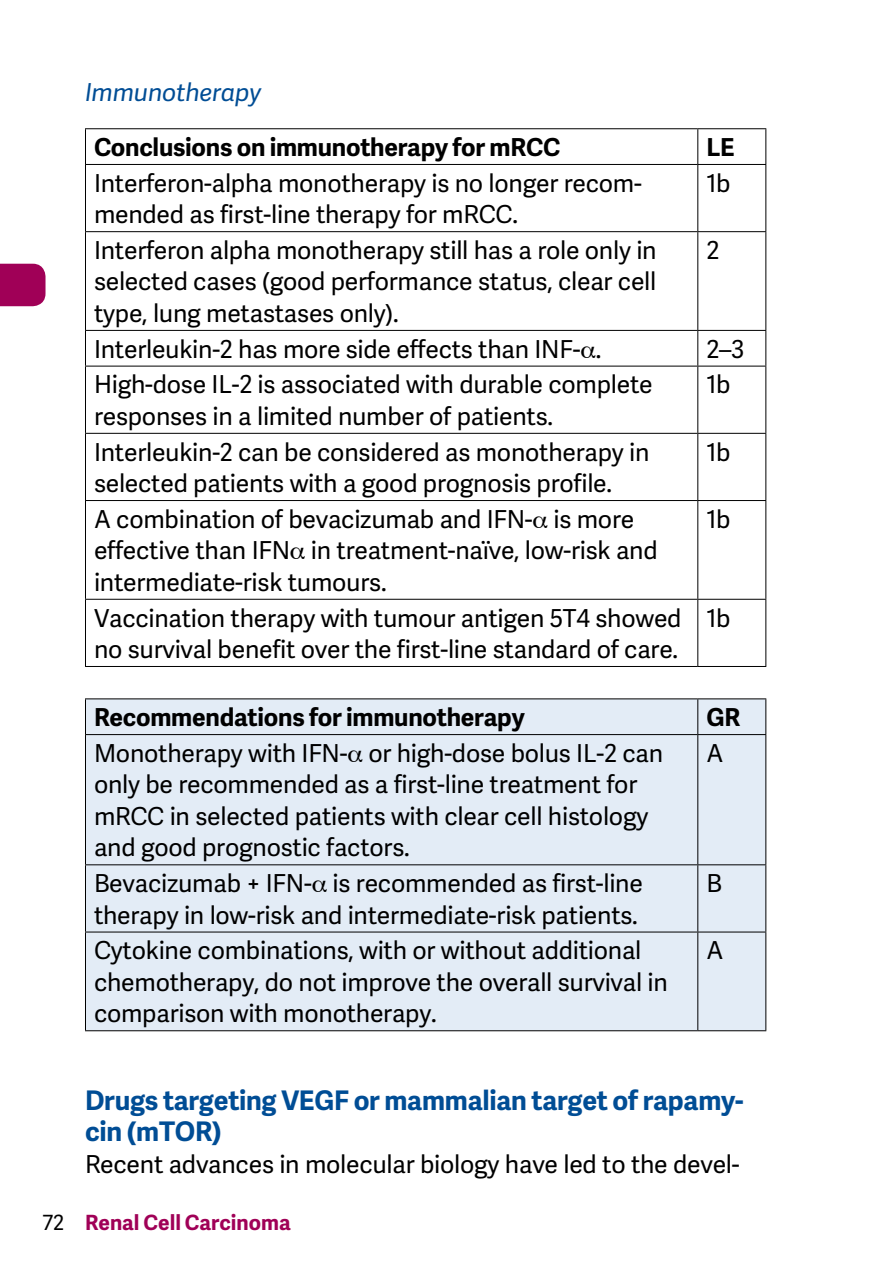
<style>
.page{position:relative;width:893px;height:1276px;background:#fff}
.page>*{position:absolute;margin:0;border:0;box-sizing:border-box;transform-origin:0 0}
.t1{font:700 27px/31.5px "Adelle Sans";letter-spacing:-.01em;color:#004d95}
.t2{font:24.6px/31.5px "Adelle Sans";letter-spacing:-.01em;color:#000}
.t3{font:700 24.6px "Adelle Sans";letter-spacing:-.01em;color:#000}
.t4{font:italic 24.6px "Adelle Sans";letter-spacing:-.01em;color:#004d95}
.t5{font:700 21px "Adelle Sans";color:#a00057}
.s1{font-weight:400;color:#000}
</style>
<div class="page">
<div style="left:0;top:264px;width:46px;height:42px;background:#a00057"></div>
<hr style="left:85px;top:128px;width:613px;height:1px;background:#000">
<hr style="left:85px;top:129px;width:1px;height:35px;background:#000">
<hr style="left:698px;top:128px;width:68px;height:1px;background:#000">
<hr style="left:697px;top:129px;width:1px;height:35px;background:#000">
<hr style="left:765px;top:129px;width:1px;height:35px;background:#000">
<hr style="left:85px;top:164px;width:613px;height:1px;background:#000">
<hr style="left:85px;top:165px;width:1px;height:66px;background:#000">
<hr style="left:698px;top:164px;width:68px;height:1px;background:#000">
<hr style="left:697px;top:165px;width:1px;height:66px;background:#000">
<hr style="left:765px;top:165px;width:1px;height:66px;background:#000">
<hr style="left:85px;top:231px;width:613px;height:1px;background:#000">
<hr style="left:85px;top:232px;width:1px;height:98px;background:#000">
<hr style="left:698px;top:231px;width:68px;height:1px;background:#000">
<hr style="left:697px;top:232px;width:1px;height:98px;background:#000">
<hr style="left:765px;top:232px;width:1px;height:98px;background:#000">
<hr style="left:85px;top:330px;width:613px;height:1px;background:#000">
<hr style="left:85px;top:331px;width:1px;height:35px;background:#000">
<hr style="left:698px;top:330px;width:68px;height:1px;background:#000">
<hr style="left:697px;top:331px;width:1px;height:35px;background:#000">
<hr style="left:765px;top:331px;width:1px;height:35px;background:#000">
<hr style="left:85px;top:365px;width:613px;height:2px;background:#000">
<hr style="left:85px;top:366px;width:1px;height:67px;background:#000">
<hr style="left:698px;top:365px;width:68px;height:2px;background:#000">
<hr style="left:697px;top:366px;width:1px;height:67px;background:#000">
<hr style="left:765px;top:366px;width:1px;height:67px;background:#000">
<hr style="left:85px;top:433px;width:613px;height:1px;background:#000">
<hr style="left:85px;top:434px;width:1px;height:66px;background:#000">
<hr style="left:698px;top:433px;width:68px;height:1px;background:#000">
<hr style="left:697px;top:434px;width:1px;height:66px;background:#000">
<hr style="left:765px;top:434px;width:1px;height:66px;background:#000">
<hr style="left:85px;top:500px;width:613px;height:1px;background:#000">
<hr style="left:85px;top:501px;width:1px;height:98px;background:#000">
<hr style="left:698px;top:500px;width:68px;height:1px;background:#000">
<hr style="left:697px;top:501px;width:1px;height:98px;background:#000">
<hr style="left:765px;top:501px;width:1px;height:98px;background:#000">
<hr style="left:85px;top:599px;width:613px;height:1px;background:#000">
<hr style="left:85px;top:600px;width:1px;height:66px;background:#000">
<hr style="left:698px;top:599px;width:68px;height:1px;background:#000">
<hr style="left:697px;top:600px;width:1px;height:66px;background:#000">
<hr style="left:765px;top:600px;width:1px;height:66px;background:#000">
<hr style="left:85px;top:666px;width:613px;height:1px;background:#000">
<hr style="left:698px;top:666px;width:68px;height:1px;background:#000">
<div style="left:86px;top:699px;width:679px;height:331px;background:#e3ecf6"></div>
<hr style="left:85px;top:698px;width:613px;height:1px;background:#000">
<hr style="left:85px;top:699px;width:1px;height:35px;background:#000">
<hr style="left:698px;top:698px;width:68px;height:1px;background:#000">
<hr style="left:697px;top:699px;width:1px;height:35px;background:#000">
<hr style="left:765px;top:699px;width:1px;height:35px;background:#000">
<hr style="left:85px;top:734px;width:613px;height:1px;background:#000">
<hr style="left:85px;top:735px;width:1px;height:129px;background:#000">
<hr style="left:698px;top:734px;width:68px;height:1px;background:#000">
<hr style="left:697px;top:735px;width:1px;height:129px;background:#000">
<hr style="left:765px;top:735px;width:1px;height:129px;background:#000">
<hr style="left:85px;top:864px;width:613px;height:1px;background:#000">
<hr style="left:85px;top:865px;width:1px;height:66px;background:#000">
<hr style="left:698px;top:864px;width:68px;height:1px;background:#000">
<hr style="left:697px;top:865px;width:1px;height:66px;background:#000">
<hr style="left:765px;top:865px;width:1px;height:66px;background:#000">
<hr style="left:85px;top:931px;width:613px;height:1px;background:#000">
<hr style="left:85px;top:932px;width:1px;height:98px;background:#000">
<hr style="left:698px;top:931px;width:68px;height:1px;background:#000">
<hr style="left:697px;top:932px;width:1px;height:98px;background:#000">
<hr style="left:765px;top:932px;width:1px;height:98px;background:#000">
<hr style="left:85px;top:1030px;width:613px;height:1px;background:#000">
<hr style="left:698px;top:1030px;width:68px;height:1px;background:#000">
<svg style="left:348px;top:750px;width:14px;height:12px"></svg>
<svg style="left:313px;top:880px;width:14px;height:12px"></svg>
<p class="t4" style="left:85px;top:75px;width:178px">Immunotherapy</p>
<p class="t3" style="left:94px;top:129px;width:468px">Conclusions on immunotherapy for mRCC</p>
<p class="t3" style="left:706px;top:129px;width:30px">LE</p>
<p class="t2" style="left:94px;top:166px;width:549px">Interferon-alpha monotherapy is no longer recom&shy;mended as first-line therapy for mRCC.</p>
<p class="t2" style="left:706px;top:166px;width:26px">1b</p>
<p class="t2" style="left:94px;top:234px;width:564px;text-align:justify">Interferon alpha monotherapy still has a role only in selected cases (good performance status, clear cell type, lung metastases only).</p>
<p class="t2" style="left:706px;top:234px;width:14px">2</p>
<p class="t2" style="left:94px;top:332px;width:509px">Interleukin-2 has more side effects than INF- .</p>
<p class="t2" style="left:706px;top:332px;width:40px">2–3</p>
<p class="t2" style="left:94px;top:368px;width:560px">High-dose IL-2 is associated with durable complete responses in a limited number of patients.</p>
<p class="t2" style="left:706px;top:368px;width:26px">1b</p>
<p class="t2" style="left:94px;top:435px;width:557px">Interleukin-2 can be considered as monotherapy in selected patients with a good prognosis profile.</p>
<p class="t2" style="left:706px;top:435px;width:26px">1b</p>
<p class="t2" style="left:94px;top:502px;width:565px">A combination of bevacizumab and IFN- is more effective than IFN in treatment-naïve, low-risk and intermediate-risk tumours.</p>
<p class="t2" style="left:706px;top:502px;width:26px">1b</p>
<p class="t2" style="left:94px;top:601px;width:589px">Vaccination therapy with tumour antigen 5T4 showed no survival benefit over the first-line standard of care.</p>
<p class="t2" style="left:706px;top:601px;width:26px">1b</p>
<p class="t3" style="left:94px;top:699px;width:432px">Recommendations for immunotherapy</p>
<p class="t3" style="left:706px;top:699px;width:35px">GR</p>
<p class="t2" style="left:94px;top:736px;width:571px">Monotherapy with IFN- or high-dose bolus IL-2 can only be recommended as a first-line treatment for mRCC in selected patients with clear cell histology and good prognostic factors.</p>
<p class="t2" style="left:706px;top:736px;width:19px">A</p>
<p class="t2" style="left:94px;top:866px;width:550px">Bevacizumab + IFN- is recommended as first-line therapy in low-risk and intermediate-risk patients.</p>
<p class="t2" style="left:706px;top:866px;width:17px">B</p>
<p class="t2" style="left:94px;top:934px;width:575px">Cytokine combinations, with or without additional chemotherapy, do not improve the overall survival in comparison with monotherapy.</p>
<p class="t2" style="left:706px;top:934px;width:19px">A</p>
<p class="t1" style="left:85px;top:1083px;width:660px">Drugs targeting VEGF or mammalian target of rapamy&shy;cin (mTOR)</p>
<p class="t2" style="left:85px;top:1147px;width:656px">Recent advances in molecular biology have led to the devel-</p>
<p class="t5" style="left:43px;top:1207px;width:250px"><span class="s1">72</span> Renal Cell Carcinoma</p>
</div>
